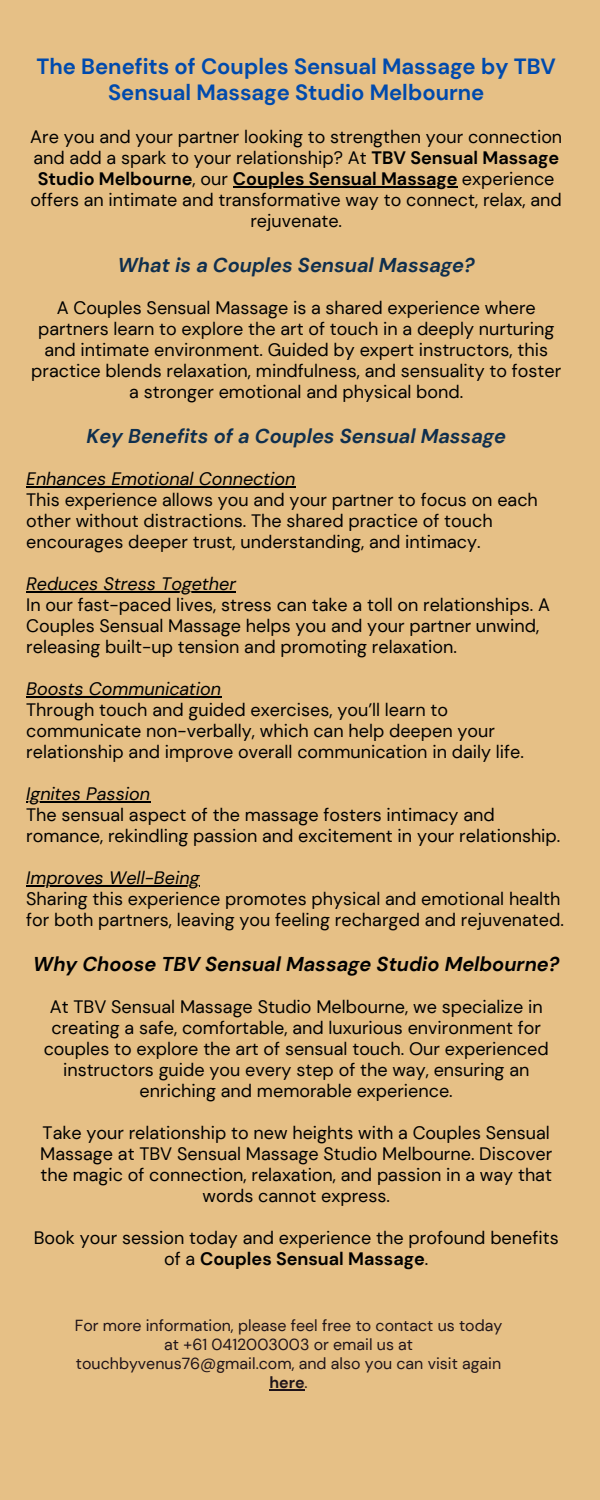
<style>
.page{position:relative;width:600px;height:1500px;background:#e6c086}
.page>*{position:absolute;margin:0;border:0;box-sizing:border-box;transform-origin:0 0}
.t1{font:700 22px/26.2px "DM Sans";color:#004aad;text-align:center}
.t2{font:italic 700 20px "DM Sans";color:#0f2f4e}
.t3{font:italic 700 20px "DM Sans";color:#000}
.t4{font:18px/21px "DM Sans";color:#000}
.t5{font:16px/18.8px "DM Sans";color:#1f1319;text-align:center}
.s1{font-weight:700}
.s2{font-style:italic}
</style>
<div class="page">
<hr style="left:233px;top:187px;width:225px;height:1px;background:#000">
<hr style="left:26px;top:487px;width:269px;height:1px;background:#000">
<hr style="left:26px;top:592px;width:210px;height:1px;background:#000">
<hr style="left:26px;top:697px;width:195px;height:1px;background:#000">
<hr style="left:26px;top:802px;width:124px;height:1px;background:#000">
<hr style="left:26px;top:886px;width:174px;height:1px;background:#000">
<hr style="left:269px;top:1389px;width:36px;height:1px;background:#1f1319">
<h1 class="t1" style="left:37px;top:53px;width:521px">The Benefits of Couples Sensual Massage by TBV<br>Sensual Massage Studio Melbourne</h1>
<h2 class="t4" style="left:30px;top:127px;width:534px">Are you and your partner looking to strengthen your connection and add a spark to your relationship? At <span class="s1">TBV Sensual Massage<br>Studio Melbourne</span>, our <span class="s1">Couples Sensual Massage</span> experience</h2>
<h1 class="t4" style="left:31px;top:190px;width:533px;text-align:center">offers an intimate and transformative way to connect, relax, and rejuvenate.</h1>
<h1 class="t2" style="left:118px;top:252px;width:358px">What is a Couples Sensual Massage?</h1>
<h1 class="t4" style="left:31px;top:298px;width:532px;text-align:center">A Couples Sensual Massage is a shared experience where partners learn to explore the art of touch in a deeply nurturing and intimate environment. Guided by expert instructors, this practice blends relaxation, mindfulness, and sensuality to foster</h1>
<h2 class="t4" style="left:129px;top:382px;width:336px">a stronger emotional and physical bond.</h2>
<h2 class="t2" style="left:86px;top:423px;width:421px">Key Benefits of a Couples Sensual Massage</h2>
<h2 class="t4" style="left:26px;top:469px;width:513px"><span class="s2">Enhances Emotional Connection<br></span>This experience allows you and your partner to focus on each other without distractions. The shared practice of touch</h2>
<h1 class="t4" style="left:26px;top:532px;width:456px">encourages deeper trust, understanding, and intimacy.</h1>
<h2 class="t4" style="left:26px;top:574px;width:525px"><span class="s2">Reduces Stress Together<br></span>In our fast-paced lives, stress can take a toll on relationships. A Couples Sensual Massage helps you and your partner unwind, releasing built-up tension and promoting relaxation.</h2>
<h2 class="t4" style="left:26px;top:679px;width:499px"><span class="s2">Boosts Communication<br></span>Through touch and guided exercises, you’ll learn to communicate non-verbally, which can help deepen your relationship and improve overall communication in daily life.</h2>
<h2 class="t4" style="left:26px;top:784px;width:536px"><span class="s2">Ignites Passion<br></span>The sensual aspect of the massage fosters intimacy and romance, rekindling passion and excitement in your relationship.</h2>
<h2 class="t4" style="left:26px;top:868px;width:539px"><span class="s2">Improves Well-Being<br></span>Sharing this experience promotes physical and emotional health for both partners, leaving you feeling recharged and rejuvenated.</h2>
<h2 class="t3" style="left:33px;top:951px;width:528px">Why Choose TBV Sensual Massage Studio Melbourne?</h2>
<h1 class="t4" style="left:44px;top:997px;width:507px;text-align:center">At TBV Sensual Massage Studio Melbourne, we specialize in creating a safe, comfortable, and luxurious environment for couples to explore the art of sensual touch. Our experienced instructors guide you every step of the way, ensuring an enriching and memorable experience.</h1>
<h2 class="t4" style="left:40px;top:1123px;width:513px;text-align:center">Take your relationship to new heights with a Couples Sensual Massage at TBV Sensual Massage Studio Melbourne. Discover the magic of connection, relaxation, and passion in a way that words cannot express.</h2>
<h2 class="t4" style="left:34px;top:1228px;width:526px;text-align:center">Book your session today and experience the profound benefits of a <span class="s1">Couples Sensual Massage</span>.</h2>
<h2 class="t5" style="left:75px;top:1316px;width:429px">For more information, please feel free to contact us today at +61 0412003003 or email us at touchbyvenus76@gmail.com, and also you can visit again <span class="s1">here</span>.</h2>
</div>
